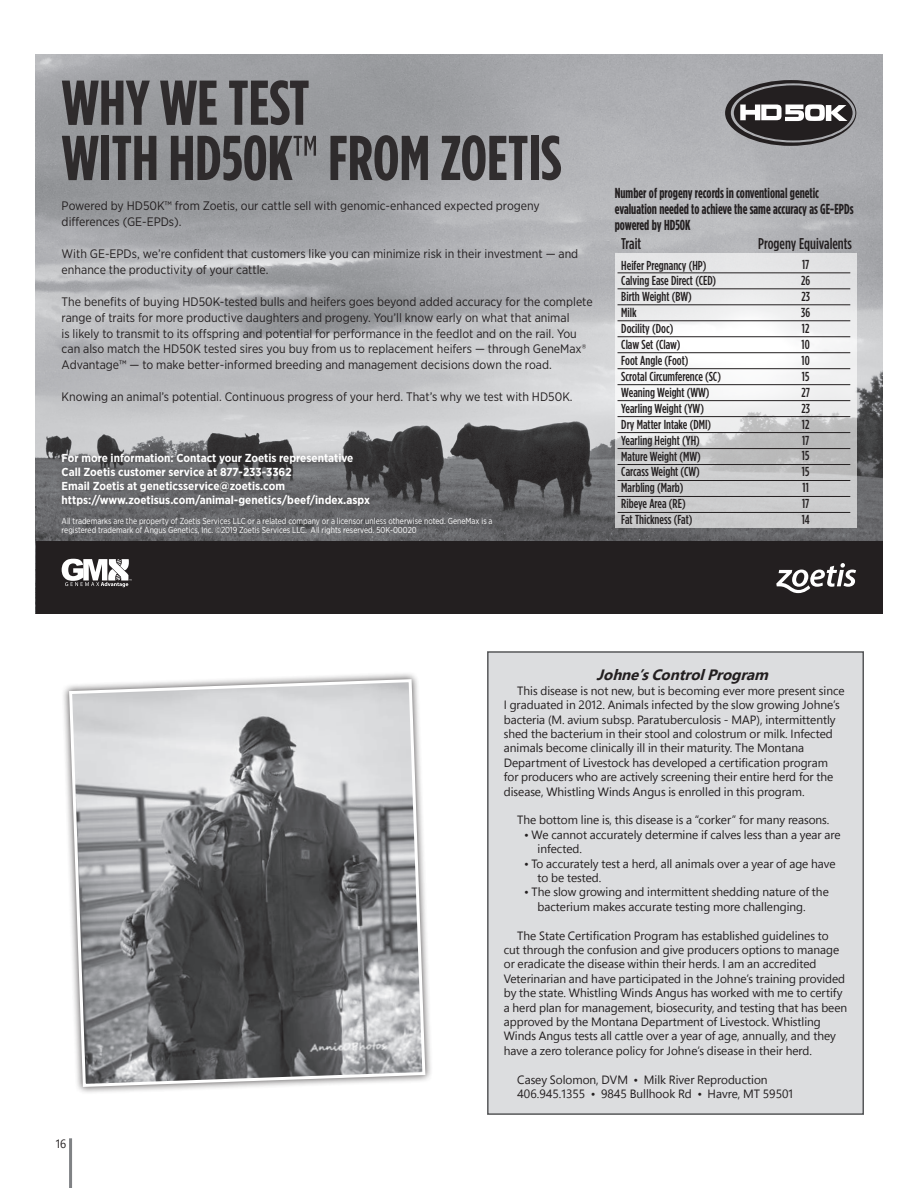
<style>
.page{position:relative;width:918px;height:1188px;background:#fff}
.page>*{position:absolute;margin:0;border:0;box-sizing:border-box;transform-origin:0 0}
.t1{font:700 63.15px/55.2px "Gotham Condensed";color:#231f20}
.t2{font:500 15.6px "Gotham Condensed";color:#231f20}
.t3{font:italic 700 15px "Segoe Pro Display";color:#231f20}
.t4{font:700 14.4px/15.9px "Gotham Condensed";color:#231f20;scale:.93 1}
.t5{font:500 13.05px/15.9px "Gotham Condensed";color:#231f20}
.t6{font:12.3px/15.9px "Gotham Narrow";color:#231f20}
.t7{font:12px/14.4px "Segoe Pro Display";color:#231f20}
.t8{font:12px "Segoe Pro Display";color:#231f20;scale:.95 1}
.t9{font:700 11.55px/13.8px "Gotham Narrow";color:#fff}
.t10{font:8.7px/8.7px "Gotham Narrow";color:#fff;scale:.92 1}
.s1{font-weight:400}
</style>
<div class="page">
<hr style="left:69px;top:1138px;width:3px;height:50px;background:#808285">
<div style="left:487px;top:651px;width:377px;height:464px;background:#dcdddf;border:2px solid #57585a"></div>
<img style="left:36px;top:54px;width:846px;height:487px">
<div style="left:36px;top:541px;width:846px;height:72px;background:#231f20"></div>
<svg style="left:776px;top:563px;width:80px;height:30px"></svg>
<svg style="left:725px;top:80px;width:131px;height:66px"></svg>
<svg style="left:62px;top:559px;width:70px;height:28px"></svg>
<div style="left:56px;top:447px;width:320px;height:65px;background:#231f20;opacity:.5"></div>
<svg style="left:615px;top:254px;width:241px;height:274px"></svg>
<hr style="left:618px;top:273px;width:232px;height:1px;background:#231f20">
<hr style="left:618px;top:305px;width:232px;height:1px;background:#231f20">
<hr style="left:618px;top:336px;width:232px;height:1px;background:#231f20">
<hr style="left:618px;top:368px;width:232px;height:1px;background:#231f20">
<hr style="left:618px;top:400px;width:232px;height:1px;background:#231f20">
<hr style="left:618px;top:432px;width:232px;height:1px;background:#231f20">
<hr style="left:618px;top:480px;width:232px;height:1px;background:#231f20">
<hr style="left:618px;top:464px;width:232px;height:1px;background:#231f20">
<hr style="left:618px;top:289px;width:232px;height:1px;background:#231f20">
<hr style="left:618px;top:321px;width:232px;height:1px;background:#231f20">
<hr style="left:618px;top:352px;width:232px;height:1px;background:#231f20">
<hr style="left:618px;top:384px;width:232px;height:1px;background:#231f20">
<hr style="left:618px;top:416px;width:232px;height:1px;background:#231f20">
<hr style="left:618px;top:448px;width:232px;height:1px;background:#231f20">
<hr style="left:618px;top:496px;width:232px;height:1px;background:#231f20">
<hr style="left:618px;top:512px;width:232px;height:1px;background:#231f20">
<div style="left:61px;top:671px;width:373px;height:424px;background:#231f20;opacity:.75"></div>
<svg style="left:68px;top:678px;width:359px;height:411px"></svg>
<h1 class="t1" style="left:62px;top:75px;width:501px">WHY WE TEST<br>WITH HD50K<span class="s1">™</span> FROM ZOETIS</h1>
<p class="t6" style="left:62px;top:198px;width:480px">Powered by HD50K™ from Zoetis, our cattle sell with genomic-enhanced expected progeny differences (GE-EPDs).</p>
<p class="t6" style="left:62px;top:245px;width:518px">With GE-EPDs, we’re confident that customers like you can minimize risk in their investment — and enhance the productivity of your cattle.</p>
<p class="t6" style="left:62px;top:293px;width:533px">The benefits of buying HD50K-tested bulls and heifers goes beyond added accuracy for the complete range of traits for more productive daughters and progeny. You’ll know early on what that animal<br>is likely to transmit to its offspring and potential for performance in the feedlot and on the rail. You can also match the HD50K tested sires you buy from us to replacement heifers — through GeneMax® Advantage™ — to make better-informed breeding and management decisions down the road.</p>
<p class="t6" style="left:62px;top:389px;width:513px">Knowing an animal’s potential. Continuous progress of your herd. That’s why we test with HD50K.</p>
<p class="t9" style="left:62px;top:451px;width:310px">For more information: Contact your Zoetis representative Call Zoetis customer service at 877-233-3362<br>Email Zoetis at geneticsservice@zoetis.com https://www.zoetisus.com/animal-genetics/beef/index.aspx</p>
<p class="t10" style="left:62px;top:517px;width:470px">All trademarks are the property of Zoetis Services LLC or a related company or a licensor unless otherwise noted. GeneMax is a registered trademark of Angus Genetics, Inc. ©2019 Zoetis Services LLC. All rights reserved. 50K-00020</p>
<p class="t4" style="left:615px;top:185px;width:258px">Number of progeny records in conventional genetic evaluation needed to achieve the same accuracy as GE-EPDs powered by HD50K</p>
<p class="t5" style="left:621px;top:257px;width:101px">Heifer Pregnancy (HP)<br>Calving Ease Direct (CED)<br>Birth Weight (BW)<br>Milk<br>Docility (Doc)<br>Claw Set (Claw)<br>Foot Angle (Foot)<br>Scrotal Circumference (SC)<br>Weaning Weight (WW)<br>Yearling Weight (YW)<br>Dry Matter Intake (DMI)<br>Yearling Height (YH)<br>Mature Weight (MW)<br>Carcass Weight (CW)<br>Marbling (Marb)<br>Ribeye Area (RE)<br>Fat Thickness (Fat)</p>
<p class="t5" style="left:801px;top:257px;width:10px;text-align:justify">17<br>26<br>23<br>36<br>12<br>10<br>10<br>15<br>27<br>23<br>12<br>17<br>15<br>15<br>11<br>17<br>14</p>
<h2 class="t2" style="left:621px;top:234px;width:22px">Trait</h2>
<h2 class="t2" style="left:758px;top:234px;width:95px">Progeny Equivalents</h2>
<p class="t8" style="left:56px;top:1135px;width:12px">16</p>
<p class="t3" style="left:597px;top:664px;width:178px">Johne’sControlProgram</p>
<p class="t7" style="left:504px;top:683px;width:342px;text-indent:14px">This disease is not new, but is becoming ever more present since I graduated in 2012. Animals infected by the slow growing Johne’s bacteria (M. avium subsp. Paratuberculosis - MAP), intermittently shed the bacterium in their stool and colostrum or milk. Infected animals become clinically ill in their maturity. The Montana Department of Livestock has developed a certification program for producers who are actively screening their entire herd for the disease, Whistling Winds Angus is enrolled in this program.</p>
<p class="t7" style="left:517px;top:813px;width:314px">The bottom line is, this disease is a “corker” for many reasons.</p>
<p class="t7" style="left:538px;top:827px;width:305px;text-indent:-14px">• We cannot accurately determine if calves less than a year are infected.</p>
<p class="t7" style="left:538px;top:856px;width:300px;text-indent:-14px">• To accurately test a herd, all animals over a year of age have to be tested.</p>
<p class="t7" style="left:538px;top:885px;width:293px;text-indent:-14px">• The slow growing and intermittent shedding nature of the bacterium makes accurate testing more challenging.</p>
<p class="t7" style="left:504px;top:928px;width:345px;text-indent:14px">The State Certification Program has established guidelines to cut through the confusion and give producers options to manage or eradicate the disease within their herds. I am an accredited Veterinarian and have participated in the Johne’s training provided by the state. Whistling Winds Angus has worked with me to certify a herd plan for management, biosecurity, and testing that has been approved by the Montana Department of Livestock. Whistling Winds Angus tests all cattle over a year of age, annually, and they have a zero tolerance policy for Johne’s disease in their herd.</p>
<p class="t7" style="left:517px;top:1072px;width:277px">Casey Solomon, DVM • Milk River Reproduction<br>406.945.1355 • 9845 Bullhook Rd • Havre, MT 59501</p>
</div>
